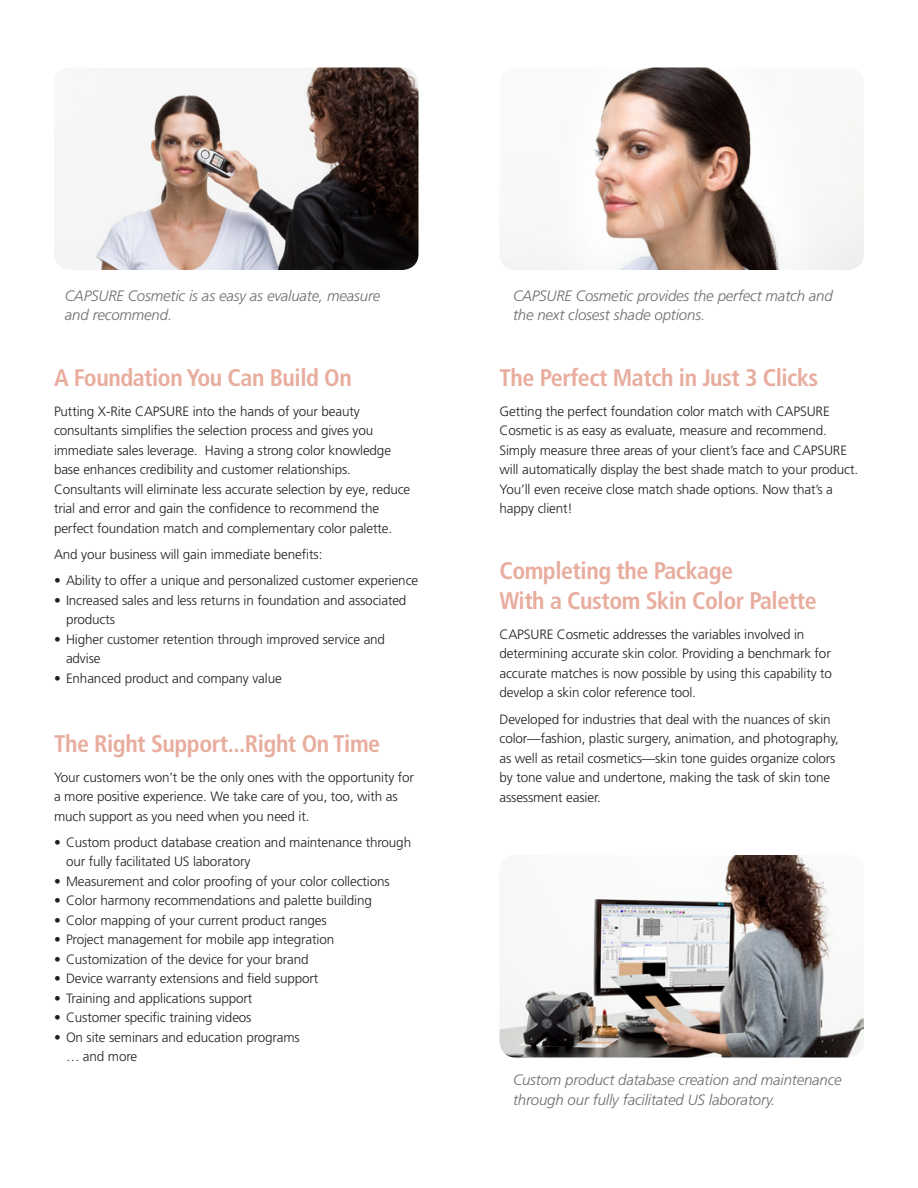
<style>
.page{position:relative;width:918px;height:1188px;background:#fff}
.page>*{position:absolute;margin:0;border:0;box-sizing:border-box;transform-origin:0 0}
.t1{font:700 condensed 24px "Frutiger";letter-spacing:-.02em;color:#e8ad9e}
.Text{font:italic 300 15px/19.2px "Frutiger";letter-spacing:-.01em;color:#6c6d70}
.Text-2{font:300 13.5px/19.5px "Frutiger";letter-spacing:-.01em;color:#231f20}
</style>
<div class="page">
<img style="left:500px;top:68px;width:364px;height:202px">
<img style="left:54px;top:68px;width:364px;height:202px">
<img style="left:500px;top:855px;width:364px;height:203px">
<p class="Text" style="left:65px;top:286px;width:317px">CAPSURE Cosmetic is as easy as evaluate, measure and recommend.</p>
<p class="Text" style="left:513px;top:286px;width:321px">CAPSURE Cosmetic provides the perfect match and the next closest shade options.</p>
<p class="t1" style="left:54px;top:363px;width:299px">A Foundation You Can Build On</p>
<p class="Text-2" style="left:54px;top:402px;width:358px">Putting X-Rite CAPSURE into the hands of your beauty consultants simplifies the selection process and gives you immediate sales leverage. Having a strong color knowledge base enhances credibility and customer relationships.<br>Consultants will eliminate less accurate selection by eye, reduce trial and error and gain the confidence to recommend the perfect foundation match and complementary color palette.</p>
<p class="Text-2" style="left:54px;top:545px;width:270px">And your business will gain immediate benefits:</p>
<p class="Text-2" style="left:54px;top:571px;width:366px">• Ability to offer a unique and personalized customer experience</p>
<p class="Text-2" style="left:66px;top:591px;width:342px;text-indent:-12px">• Increased sales and less returns in foundation and associated products</p>
<p class="Text-2" style="left:66px;top:630px;width:321px;text-indent:-12px">• Higher customer retention through improved service and advise</p>
<p class="Text-2" style="left:54px;top:669px;width:229px">• Enhanced product and company value</p>
<p class="t1" style="left:54px;top:729px;width:328px">The Right Support...Right On Time</p>
<p class="Text-2" style="left:54px;top:767px;width:362px">Your customers won’t be the only ones with the opportunity for a more positive experience. We take care of you, too, with as much support as you need when you need it.</p>
<p class="Text-2" style="left:66px;top:833px;width:347px;text-indent:-12px">• Custom product database creation and maintenance through our fully facilitated US laboratory</p>
<p class="Text-2" style="left:54px;top:872px;width:337px">• Measurement and color proofing of your color collections</p>
<p class="Text-2" style="left:54px;top:891px;width:319px">• Color harmony recommendations and palette building</p>
<p class="Text-2" style="left:54px;top:911px;width:274px">• Color mapping of your current product ranges</p>
<p class="Text-2" style="left:54px;top:930px;width:282px">• Project management for mobile app integration</p>
<p class="Text-2" style="left:54px;top:950px;width:256px">• Customization of the device for your brand</p>
<p class="Text-2" style="left:54px;top:969px;width:266px">• Device warranty extensions and field support</p>
<p class="Text-2" style="left:54px;top:989px;width:200px">• Training and applications support</p>
<p class="Text-2" style="left:54px;top:1008px;width:199px">• Customer specific training videos</p>
<p class="Text-2" style="left:66px;top:1028px;width:235px;text-indent:-12px">• On site seminars and education programs … and more</p>
<p class="t1" style="left:500px;top:363px;width:320px">The Perfect Match in Just 3 Clicks</p>
<p class="Text-2" style="left:500px;top:402px;width:360px">Getting the perfect foundation color match with CAPSURE Cosmetic is as easy as evaluate, measure and recommend.<br>Simply measure three areas of your client’s face and CAPSURE will automatically display the best shade match to your product.<br>You’ll even receive close match shade options. Now that’s a happy client!</p>
<p class="t1" style="left:500px;top:556px;width:235px">Completing the Package</p>
<p class="t1" style="left:500px;top:586px;width:319px">With a Custom Skin Color Palette</p>
<p class="Text-2" style="left:500px;top:625px;width:334px">CAPSURE Cosmetic addresses the variables involved in determining accurate skin color. Providing a benchmark for accurate matches is now possible by using this capability to develop a skin color reference tool.</p>
<p class="Text-2" style="left:500px;top:709px;width:341px">Developed for industries that deal with the nuances of skin color—fashion, plastic surgery, animation, and photography, as well as retail cosmetics—skin tone guides organize colors by tone value and undertone, making the task of skin tone assessment easier.</p>
<p class="Text" style="left:513px;top:1071px;width:330px">Custom product database creation and maintenance through our fully facilitated US laboratory.</p>
</div>
